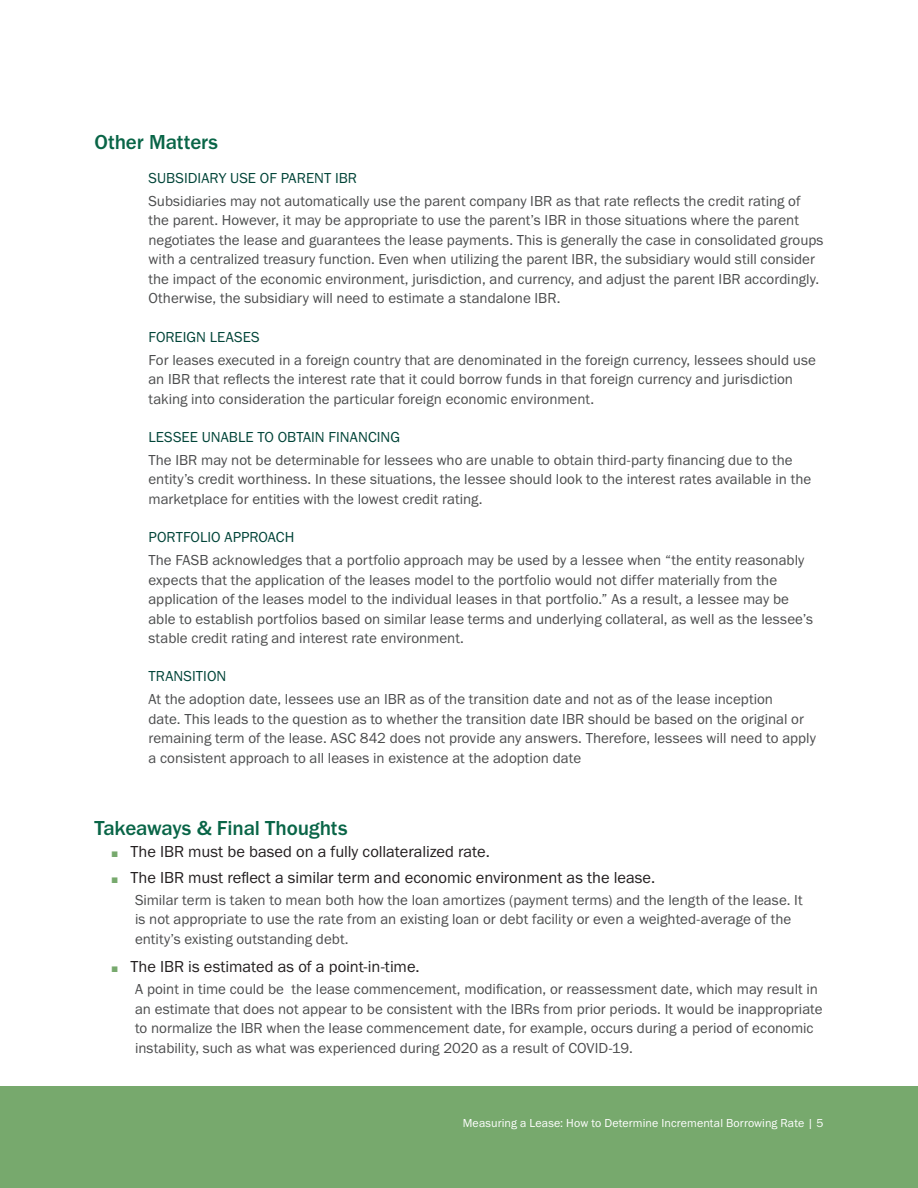
<style>
.page{position:relative;width:918px;height:1188px;background:#fff}
.page>*{position:absolute;margin:0;border:0;box-sizing:border-box;transform-origin:0 0}
.Sub_-_Head{font:500 21px "Franklin Gothic URW";letter-spacing:-.005em;color:#096547}
.t1{font:16.5px "Franklin Gothic URW Boo";letter-spacing:-.005em;color:#231f20}
.Topic_Body_Copy{font:15px/19.5px "Franklin Gothic URW Boo";color:#4b4c4d}
.After_Bullet_Text{font:15px/19.5px "Franklin Gothic URW Boo";color:#4b4c4d}
.Topic_Header{font:15px "Franklin Gothic URW Boo";color:#004438}
.t2{font:12px "Franklin Gothic URW Boo";letter-spacing:.01em;color:#fff}
.s1{font-family:"Arial";font-size:12px;color:#77a96d}
</style>
<div class="page">
<div style="left:0;top:1086px;width:918px;height:102px;background:#77a96d"></div>
<p class="Sub_-_Head" style="left:94px;top:129px;width:125px">Other Matters</p>
<p class="Topic_Header" style="left:148px;top:169px;width:210px">SUBSIDIARY USE OF PARENT IBR</p>
<p class="Topic_Body_Copy" style="left:148px;top:191px;width:677px">Subsidiaries may not automatically use the parent company IBR as that rate reflects the credit rating of the parent. However, it may be appropriate to use the parent’s IBR in those situations where the parent negotiates the lease and guarantees the lease payments. This is generally the case in consolidated groups with a centralized treasury function. Even when utilizing the parent IBR, the subsidiary would still consider the impact of the economic environment, jurisdiction, and currency, and adjust the parent IBR accordingly.<br>Otherwise, the subsidiary will need to estimate a standalone IBR.</p>
<p class="Topic_Header" style="left:148px;top:327px;width:113px">FOREIGN LEASES</p>
<p class="Topic_Body_Copy" style="left:148px;top:350px;width:669px">For leases executed in a foreign country that are denominated in the foreign currency, lessees should use an IBR that reflects the interest rate that it could borrow funds in that foreign currency and jurisdiction taking into consideration the particular foreign economic environment.</p>
<p class="Topic_Header" style="left:148px;top:428px;width:253px">LESSEE UNABLE TO OBTAIN FINANCING</p>
<p class="Topic_Body_Copy" style="left:148px;top:450px;width:664px">The IBR may not be determinable for lessees who are unable to obtain third-party financing due to the entity’s credit worthiness. In these situations, the lessee should look to the interest rates available in the marketplace for entities with the lowest credit rating.</p>
<p class="Topic_Header" style="left:148px;top:528px;width:147px">PORTFOLIO APPROACH</p>
<p class="Topic_Body_Copy" style="left:148px;top:550px;width:666px">The FASB acknowledges that a portfolio approach may be used by a lessee when “the entity reasonably expects that the application of the leases model to the portfolio would not differ materially from the application of the leases model to the individual leases in that portfolio.” As a result, a lessee may be able to establish portfolios based on similar lease terms and underlying collateral, as well as the lessee’s stable credit rating and interest rate environment.</p>
<p class="Topic_Header" style="left:148px;top:667px;width:79px">TRANSITION</p>
<p class="Topic_Body_Copy" style="left:148px;top:689px;width:669px">At the adoption date, lessees use an IBR as of the transition date and not as of the lease inception<br>date. This leads to the question as to whether the transition date IBR should be based on the original or remaining term of the lease. ASC 842 does not provide any answers. Therefore, lessees will need to apply a consistent approach to all leases in existence at the adoption date</p>
<p class="Sub_-_Head" style="left:94px;top:815px;width:255px">Takeaways &amp; Final Thoughts</p>
<p class="t1" style="left:111px;top:841px;width:380px"><span class="s1">■</span> The IBR must be based on a fully collateralized rate.</p>
<p class="t1" style="left:111px;top:867px;width:546px"><span class="s1">■</span> The IBR must reflect a similar term and economic environment as the lease.</p>
<p class="After_Bullet_Text" style="left:135px;top:890px;width:669px">Similar term is taken to mean both how the loan amortizes (payment terms) and the length of the lease. It is not appropriate to use the rate from an existing loan or debt facility or even a weighted-average of the entity’s existing outstanding debt.</p>
<p class="t1" style="left:111px;top:957px;width:310px"><span class="s1">■</span> The IBR is estimated as of a point-in-time.</p>
<p class="After_Bullet_Text" style="left:135px;top:979px;width:689px">A point in time could be the lease commencement, modification, or reassessment date, which may result in an estimate that does not appear to be consistent with the IBRs from prior periods. It would be inappropriate to normalize the IBR when the lease commencement date, for example, occurs during a period of economic instability, such as what was experienced during 2020 as a result of COVID-19.</p>
<p class="t2" style="left:463px;top:1115px;width:362px">Measuring a Lease: How to Determine Incremental Borrowing Rate | 5</p>
</div>
